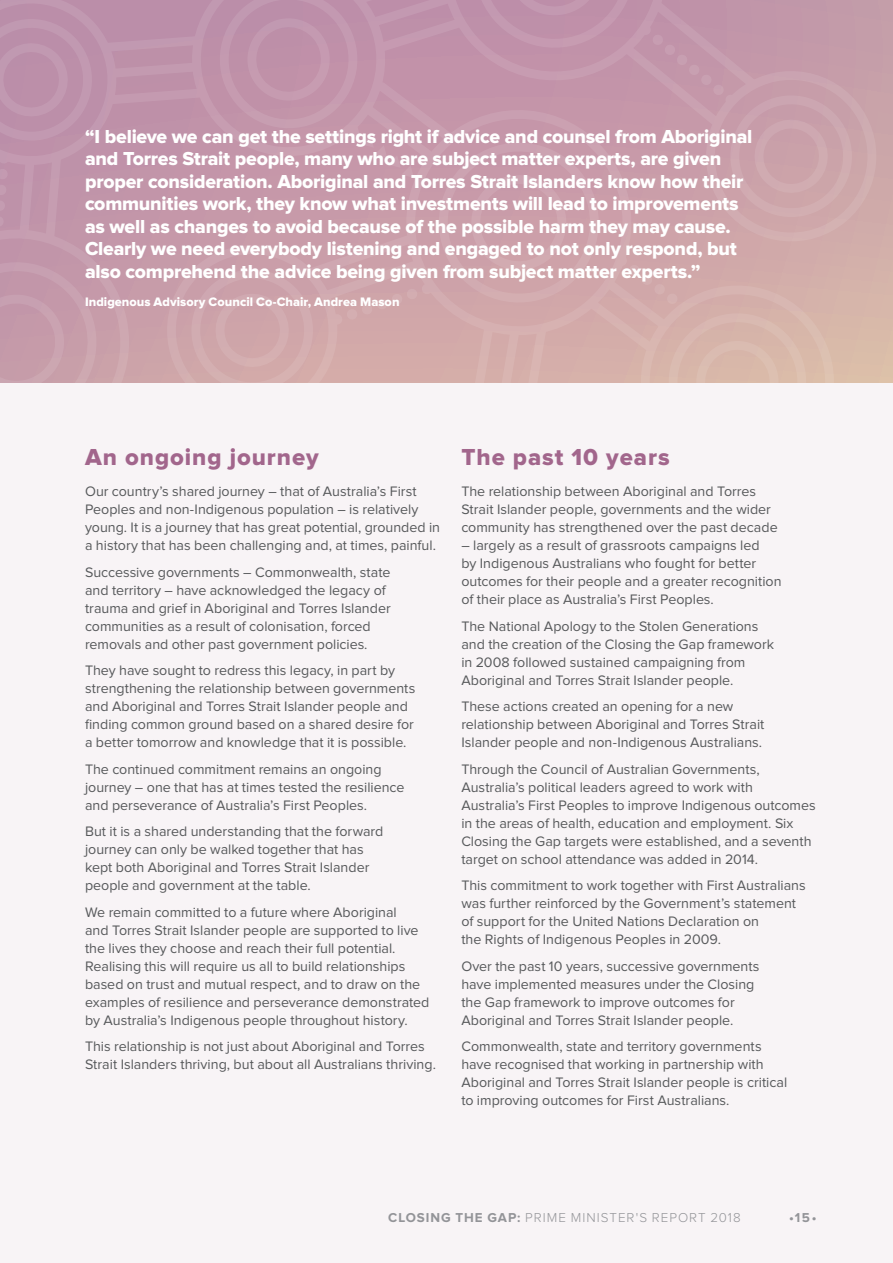
<style>
.page{position:relative;width:893px;height:1263px;background:#f8f4f6}
.page>*{position:absolute;margin:0;border:0;box-sizing:border-box;transform-origin:0 0}
.H3_-_2018{font:24px "Proxima Nova Extrabld";letter-spacing:.04em;color:#a2668c}
.Chapter_Quotes-2018{font:19.5px/22.5px "Proxima Nova Extrabld";letter-spacing:-.01em;color:#fff}
.Body-2018{font:14.25px/18px "Proxima Nova";color:#57595b}
.t1{font:300 13.35px "Proxima Nova";letter-spacing:.075em;color:#939498}
.t2{font:700 13.35px "Proxima Nova";color:#939498}
.Chapter_Quotes_Name{font:12.75px "Proxima Nova Extrabld";color:#fff}
.s1{font-weight:700}
</style>
<div class="page">
<svg style="left:0;top:0;width:887px;height:383px;background:#c89eaa"></svg>
<p class="Chapter_Quotes-2018" style="left:85px;top:126px;width:669px">“I believe we can get the settings right if advice and counsel from Aboriginal and Torres Strait people, many who are subject matter experts, are given proper consideration. Aboriginal and Torres Strait Islanders know how their communities work, they know what investments will lead to improvements as well as changes to avoid because of the possible harm they may cause.<br>Clearly we need everybody listening and engaged to not only respond, but also comprehend the advice being given from subject matter experts.”</p>
<p class="Chapter_Quotes_Name" style="left:85px;top:296px;width:316px">Indigenous Advisory Council Co-Chair, Andrea Mason</p>
<h3 class="H3_-_2018" style="left:85px;top:446px;width:235px">An ongoing journey</h3>
<p class="Body-2018" style="left:85px;top:483px;width:357px">Our country’s shared journey – that of Australia’s First Peoples and non-Indigenous population – is relatively young. It is a journey that has great potential, grounded in a history that has been challenging and, at times, painful.</p>
<p class="Body-2018" style="left:85px;top:564px;width:307px">Successive governments – Commonwealth, state and territory – have acknowledged the legacy of trauma and grief in Aboriginal and Torres Islander communities as a result of colonisation, forced removals and other past government policies.</p>
<p class="Body-2018" style="left:85px;top:662px;width:332px">They have sought to redress this legacy, in part by strengthening the relationship between governments and Aboriginal and Torres Strait Islander people and finding common ground based on a shared desire for a better tomorrow and knowledge that it is possible.</p>
<p class="Body-2018" style="left:85px;top:761px;width:321px">The continued commitment remains an ongoing journey – one that has at times tested the resilience and perseverance of Australia’s First Peoples.</p>
<p class="Body-2018" style="left:85px;top:823px;width:300px">But it is a shared understanding that the forward journey can only be walked together that has kept both Aboriginal and Torres Strait Islander people and government at the table.</p>
<p class="Body-2018" style="left:85px;top:904px;width:346px">We remain committed to a future where Aboriginal<br>and Torres Strait Islander people are supported to live the lives they choose and reach their full potential.<br>Realising this will require us all to build relationships based on trust and mutual respect, and to draw on the examples of resilience and perseverance demonstrated by Australia’s Indigenous people throughout history.</p>
<p class="Body-2018" style="left:85px;top:1038px;width:352px">This relationship is not just about Aboriginal and Torres<br>Strait Islanders thriving, but about all Australians thriving.</p>
<h3 class="H3_-_2018" style="left:461px;top:446px;width:210px">The past 10 years</h3>
<p class="Body-2018" style="left:461px;top:483px;width:318px">The relationship between Aboriginal and Torres<br>Strait Islander people, governments and the wider community has strengthened over the past decade</p>
<p class="Body-2018" style="left:461px;top:537px;width:322px">– largely as a result of grassroots campaigns led<br>by Indigenous Australians who fought for better outcomes for their people and a greater recognition of their place as Australia’s First Peoples.</p>
<p class="Body-2018" style="left:461px;top:618px;width:314px">The National Apology to the Stolen Generations and the creation of the Closing the Gap framework in 2008 followed sustained campaigning from Aboriginal and Torres Strait Islander people.</p>
<p class="Body-2018" style="left:461px;top:698px;width:305px">These actions created an opening for a new relationship between Aboriginal and Torres Strait<br>Islander people and non-Indigenous Australians.</p>
<p class="Body-2018" style="left:461px;top:761px;width:356px">Through the Council of Australian Governments, Australia’s political leaders agreed to work with Australia’s First Peoples to improve Indigenous outcomes in the areas of health, education and employment. Six Closing the Gap targets were established, and a seventh target on school attendance was added in 2014.</p>
<p class="Body-2018" style="left:461px;top:877px;width:346px">This commitment to work together with First Australians was further reinforced by the Government’s statement of support for the United Nations Declaration on<br>the Rights of Indigenous Peoples in 2009.</p>
<p class="Body-2018" style="left:461px;top:958px;width:300px">Over the past 10 years, successive governments have implemented measures under the Closing the Gap framework to improve outcomes for Aboriginal and Torres Strait Islander people.</p>
<p class="Body-2018" style="left:461px;top:1038px;width:327px">Commonwealth, state and territory governments have recognised that working in partnership with Aboriginal and Torres Strait Islander people is critical to improving outcomes for First Australians.</p>
<p class="t1" style="left:388px;top:1211px;width:354px"><span class="s1">CLOSING THE GAP:</span> PRIME MINISTER'S REPORT 2018</p>
<p class="t2" style="left:789px;top:1211px;width:29px">•15•</p>
</div>
